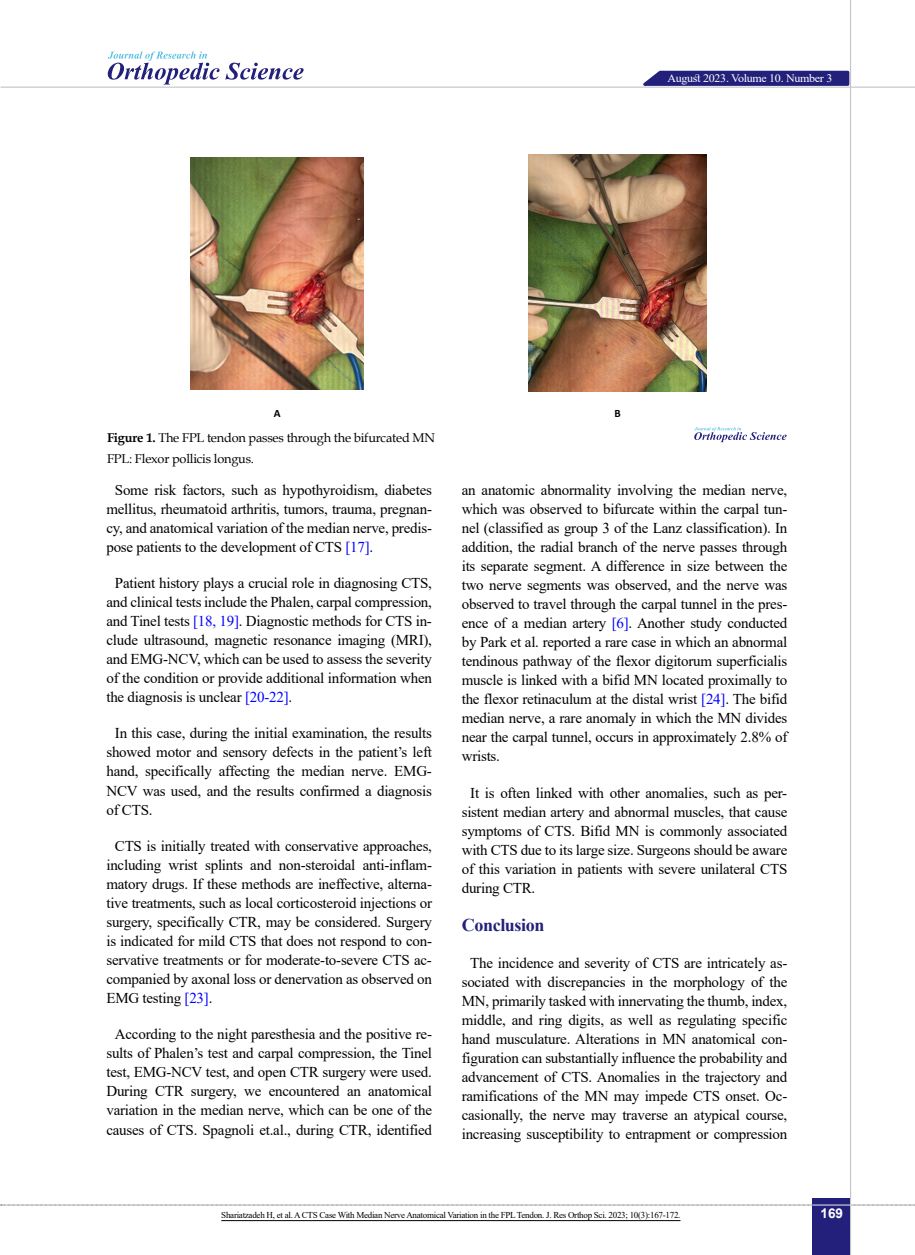
<style>
.page{position:relative;width:915px;height:1255px;background:#fff}
.page>*{position:absolute;margin:0;border:0;box-sizing:border-box;transform-origin:0 0}
.t1{font:700 18px "Times New Roman";letter-spacing:-.02em;color:#22207a}
.t2{font:15px/19px "Times New Roman";letter-spacing:-.015em;color:#000;text-align:justify}
.t3{font:700 13.5px "Arial";color:#fff}
.t4{font:12.75px/20.7px "Book Antiqua";letter-spacing:-.015em;color:#000}
.t5{font:11.4px "Times New Roman";letter-spacing:-.025em;color:#fff;scale:1.05 1}
.t6{font:700 11.25px "Calibri";color:#000}
.t7{font:9px "Times New Roman";letter-spacing:-.03em;color:#000}
.s1{font-weight:700}
.s2{color:#00f}
</style>
<div class="page">
<svg style="left:1px;top:1204px;width:914px;height:1px"></svg>
<div style="left:812px;top:1198px;width:38px;height:56px;background:#22207a"></div>
<hr style="left:849px;top:0;width:1px;height:1254px;background:#c2c4c6">
<hr style="left:1px;top:87px;width:913px;height:1px;background:#c2c4c6">
<hr style="left:812px;top:1204px;width:38px;height:1px;background:#ebebec">
<svg style="left:635px;top:69px;width:215px;height:18px;background:#514f95"></svg>
<svg style="left:108px;top:51px;width:195px;height:33px"></svg>
<img style="left:191px;top:157px;width:173px;height:232px">
<img style="left:528px;top:155px;width:178px;height:236px">
<svg style="left:694px;top:427px;width:92px;height:15px"></svg>
<hr style="left:221px;top:1220px;width:459px;height:1px;background:#000">
<p class="t5" style="left:667px;top:70px;width:158px">August 2023. Volume 10. Number 3</p>
<p class="t6" style="left:274px;top:405px;width:8px">A</p>
<p class="t6" style="left:614px;top:405px;width:8px">B</p>
<p class="t4" style="left:107px;top:427px;width:329px"><span class="s1">Figure 1.</span> The FPL tendon passes through the bifurcated MN<br>FPL: Flexor pollicis longus.</p>
<p class="t2" style="left:106px;top:479px;width:327px;text-indent:9px">Some risk factors, such as hypothyroidism, diabetes mellitus, rheumatoid arthritis, tumors, trauma, pregnan&shy;cy, and anatomical variation of the median nerve, predis&shy;pose patients to the development of CTS <span class="s2">[17]</span>.</p>
<p class="t2" style="left:106px;top:573px;width:327px;text-indent:9px">Patient history plays a crucial role in diagnosing CTS, and clinical tests include the Phalen, carpal compression, and Tinel tests <span class="s2">[18, 19]</span>. Diagnostic methods for CTS in&shy;clude ultrasound, magnetic resonance imaging (MRI), and EMG-NCV, which can be used to assess the severity of the condition or provide additional information when the diagnosis is unclear <span class="s2">[20-22]</span>.</p>
<p class="t2" style="left:106px;top:723px;width:327px;text-indent:9px">In this case, during the initial examination, the results showed motor and sensory defects in the patient’s left hand, specifically affecting the median nerve. EMG-NCV was used, and the results confirmed a diagnosis of CTS.</p>
<p class="t2" style="left:106px;top:835px;width:327px;text-indent:9px">CTS is initially treated with conservative approaches, including wrist splints and non-steroidal anti-inflam&shy;matory drugs. If these methods are ineffective, alterna&shy;tive treatments, such as local corticosteroid injections or surgery, specifically CTR, may be considered. Surgery is indicated for mild CTS that does not respond to con&shy;servative treatments or for moderate-to-severe CTS ac&shy;companied by axonal loss or denervation as observed on EMG testing <span class="s2">[23]</span>.</p>
<p class="t2" style="left:106px;top:1024px;width:327px;text-align:center">According to the night paresthesia and the positive re&shy;sults of Phalen’s test and carpal compression, the Tinel test, EMG-NCV test, and open CTR surgery were used.<br>During CTR surgery, we encountered an anatomical variation in the median nerve, which can be one of the causes of CTS. Spagnoli et.al., during CTR, identified</p>
<p class="t2" style="left:461px;top:479px;width:327px">an anatomic abnormality involving the median nerve, which was observed to bifurcate within the carpal tun&shy;nel (classified as group 3 of the Lanz classification). In addition, the radial branch of the nerve passes through its separate segment. A difference in size between the two nerve segments was observed, and the nerve was observed to travel through the carpal tunnel in the pres&shy;ence of a median artery <span class="s2">[6]</span>. Another study conducted by Park et al. reported a rare case in which an abnormal tendinous pathway of the flexor digitorum superficialis muscle is linked with a bifid MN located proximally to the flexor retinaculum at the distal wrist <span class="s2">[24]</span>. The bifid median nerve, a rare anomaly in which the MN divides near the carpal tunnel, occurs in approximately 2.8% of wrists.</p>
<p class="t2" style="left:461px;top:782px;width:327px;text-indent:9px">It is often linked with other anomalies, such as per&shy;sistent median artery and abnormal muscles, that cause symptoms of CTS. Bifid MN is commonly associated with CTS due to its large size. Surgeons should be aware of this variation in patients with severe unilateral CTS during CTR.</p>
<p class="t1" style="left:461px;top:912px;width:84px">Conclusion</p>
<p class="t2" style="left:461px;top:952px;width:327px;text-align:center">The incidence and severity of CTS are intricately as&shy;sociated with discrepancies in the morphology of the MN, primarily tasked with innervating the thumb, index, middle, and ring digits, as well as regulating specific hand musculature. Alterations in MN anatomical con&shy;figuration can substantially influence the probability and advancement of CTS. Anomalies in the trajectory and ramifications of the MN may impede CTS onset. Oc&shy;casionally, the nerve may traverse an atypical course, increasing susceptibility to entrapment or compression</p>
<p class="t7" style="left:221px;top:1208px;width:460px">Shariatzadeh H, et al. A CTS Case With Median Nerve Anatomical Variation in the FPL Tendon. J. Res Orthop Sci. 2023; 10(3):167-172.</p>
<p class="t3" style="left:820px;top:1203px;width:24px">169</p>
</div>
